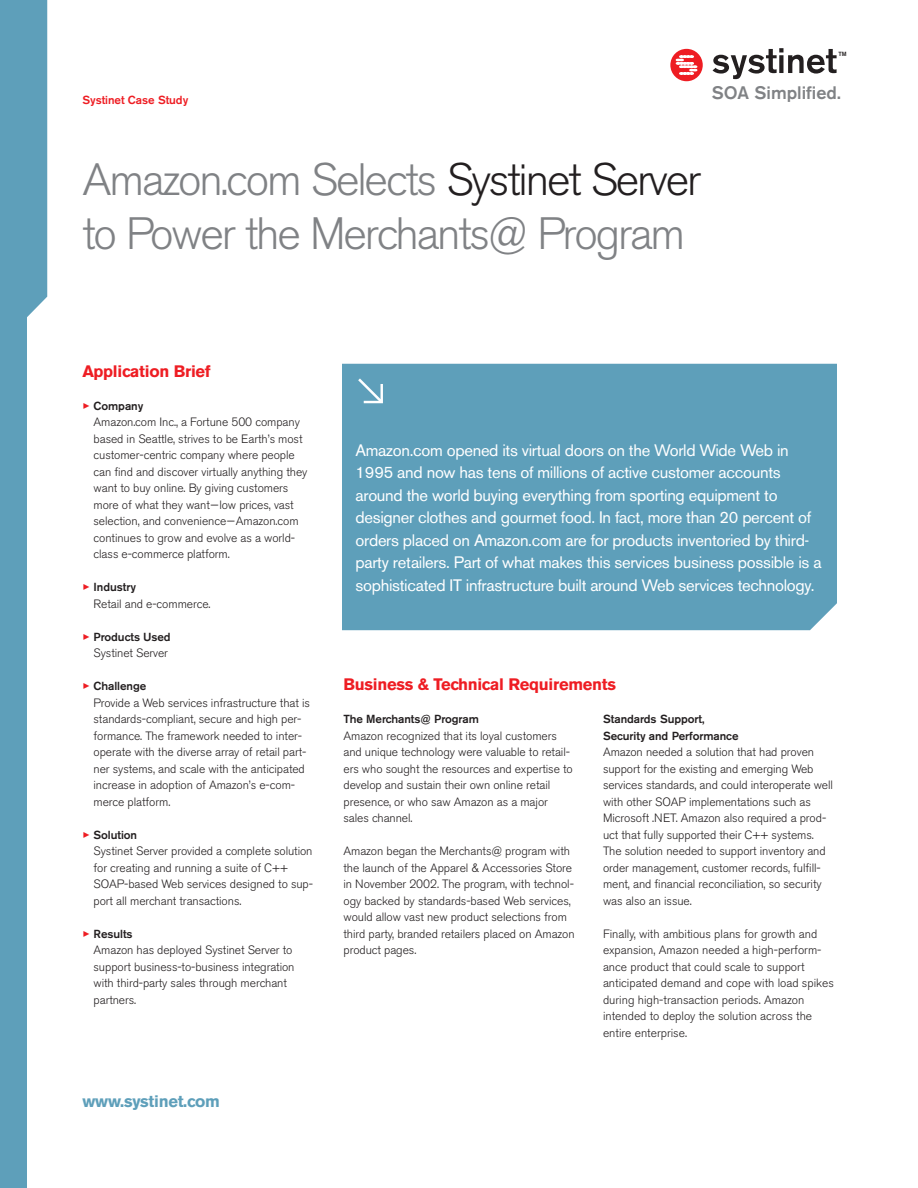
<style>
.page{position:relative;width:918px;height:1188px;background:#fff}
.page>*{position:absolute;margin:0;border:0;box-sizing:border-box;transform-origin:0 0}
.t1{font:300 45px/54px "Akzidenz Grotesk BE";letter-spacing:-.045em;color:#808285}
.t2{font:500 18px "Akzidenz Grotesk BE";color:#808285}
.t3{font:16.5px/22.5px "Akzidenz Grotesk BE";letter-spacing:-.02em;color:#fff}
.t4{font:700 16.5px "Akzidenz Grotesk BE";letter-spacing:-.015em;color:#ee1d23}
.t5{font:700 16.5px "Akzidenz Grotesk BE";letter-spacing:-.015em;color:#5e9fba}
.t6{font:300 12px/16.5px "Akzidenz Grotesk BE";letter-spacing:-.005em;color:#231f20}
.t7{font:500 11.7px/16.5px "Akzidenz Grotesk BE";letter-spacing:-.005em;color:#231f20}
.t8{font:500 11.7px "Akzidenz Grotesk BE";letter-spacing:-.005em;color:#ee1d23}
.t9{font:500 6px "Akzidenz Grotesk BE";color:#231f20}
.s1{color:#231f20}
.s2{color:#ee1d23}
</style>
<div class="page">
<svg style="left:0;top:0;width:47px;height:1188px;fill:#5e9fba"></svg>
<div style="left:342px;top:364px;width:495px;height:266px;background:#5e9fba"></div>
<svg style="left:358px;top:378px;width:25px;height:25px"></svg>
<svg style="left:713px;top:48px;width:124px;height:31px"></svg>
<div style="left:670px;top:49px;width:33px;height:32px;background:#ee1d23;border-radius:50%"></div>
<svg style="left:676px;top:55px;width:21px;height:20px"></svg>
<p class="t9" style="left:838px;top:52px;width:10px">TM</p>
<p class="t8" style="left:82px;top:96px;width:107px">Systinet Case Study</p>
<h2 class="t2" style="left:712px;top:86px;width:130px">SOA Simplified.</h2>
<h1 class="t1" style="left:82px;top:156px;width:620px">Amazon.com Selects <span class="s1">Systinet Server </span>to Power the Merchants@ Program</h1>
<h3 class="t4" style="left:82px;top:365px;width:130px">Application Brief</h3>
<p class="t7" style="left:82px;top:398px;width:62px"><span class="s2">✓</span> Company</p>
<p class="t6" style="left:94px;top:415px;width:215px">Amazon.com Inc., a Fortune 500 company based in Seattle, strives to be Earth’s most customer-centric company where people can find and discover virtually anything they want to buy online. By giving customers more of what they want—low prices, vast selection, and convenience—Amazon.com continues to grow and evolve as a world&shy;class e-commerce platform.</p>
<p class="t7" style="left:82px;top:580px;width:55px"><span class="s2">✓</span> Industry</p>
<p class="t6" style="left:94px;top:596px;width:119px">Retail and e-commerce.</p>
<p class="t7" style="left:82px;top:629px;width:90px"><span class="s2">✓</span> Products Used</p>
<p class="t6" style="left:94px;top:646px;width:76px">Systinet Server</p>
<p class="t7" style="left:82px;top:679px;width:65px"><span class="s2">✓</span> Challenge</p>
<p class="t6" style="left:94px;top:695px;width:218px">Provide a Web services infrastructure that is standards-compliant, secure and high per&shy;formance. The framework needed to inter&shy;operate with the diverse array of retail part&shy;ner systems, and scale with the anticipated increase in adoption of Amazon’s e-com&shy;merce platform.</p>
<p class="t7" style="left:82px;top:827px;width:56px"><span class="s2">✓</span> Solution</p>
<p class="t6" style="left:94px;top:844px;width:221px">Systinet Server provided a complete solution for creating and running a suite of C++ SOAP-based Web services designed to sup&shy;port all merchant transactions.</p>
<p class="t7" style="left:82px;top:926px;width:52px"><span class="s2">✓</span> Results</p>
<p class="t6" style="left:94px;top:943px;width:203px">Amazon has deployed Systinet Server to support business-to-business integration with third-party sales through merchant partners.</p>
<h3 class="t5" style="left:82px;top:1095px;width:139px">www.systinet.com</h3>
<p class="t3" style="left:356px;top:440px;width:468px">Amazon.com opened its virtual doors on the World Wide Web in 1995 and now has tens of millions of active customer accounts around the world buying everything from sporting equipment to designer clothes and gourmet food. In fact, more than 20 percent of orders placed on Amazon.com are for products inventoried by third&shy;party retailers. Part of what makes this services business possible is a sophisticated IT infrastructure built around Web services technology.</p>
<h3 class="t4" style="left:344px;top:678px;width:274px">Business &amp; Technical Requirements</h3>
<p class="t7" style="left:344px;top:712px;width:137px">The Merchants@ Program</p>
<p class="t6" style="left:344px;top:728px;width:231px">Amazon recognized that its loyal customers and unique technology were valuable to retail&shy;ers who sought the resources and expertise to develop and sustain their own online retail presence, or who saw Amazon as a major sales channel.</p>
<p class="t6" style="left:344px;top:844px;width:233px">Amazon began the Merchants@ program with the launch of the Apparel &amp; Accessories Store in November 2002. The program, with technol&shy;ogy backed by standards-based Web services, would allow vast new product selections from third party, branded retailers placed on Amazon product pages.</p>
<p class="t7" style="left:603px;top:712px;width:137px">Standards Support,<br>Security and Performance</p>
<p class="t6" style="left:603px;top:745px;width:232px">Amazon needed a solution that had proven support for the existing and emerging Web services standards, and could interoperate well with other SOAP implementations such as Microsoft .NET. Amazon also required a prod&shy;uct that fully supported their C++ systems.<br>The solution needed to support inventory and order management, customer records, fulfill&shy;ment, and financial reconciliation, so security was also an issue.</p>
<p class="t6" style="left:603px;top:926px;width:232px">Finally, with ambitious plans for growth and expansion, Amazon needed a high-perform&shy;ance product that could scale to support anticipated demand and cope with load spikes during high-transaction periods. Amazon intended to deploy the solution across the entire enterprise.</p>
</div>
